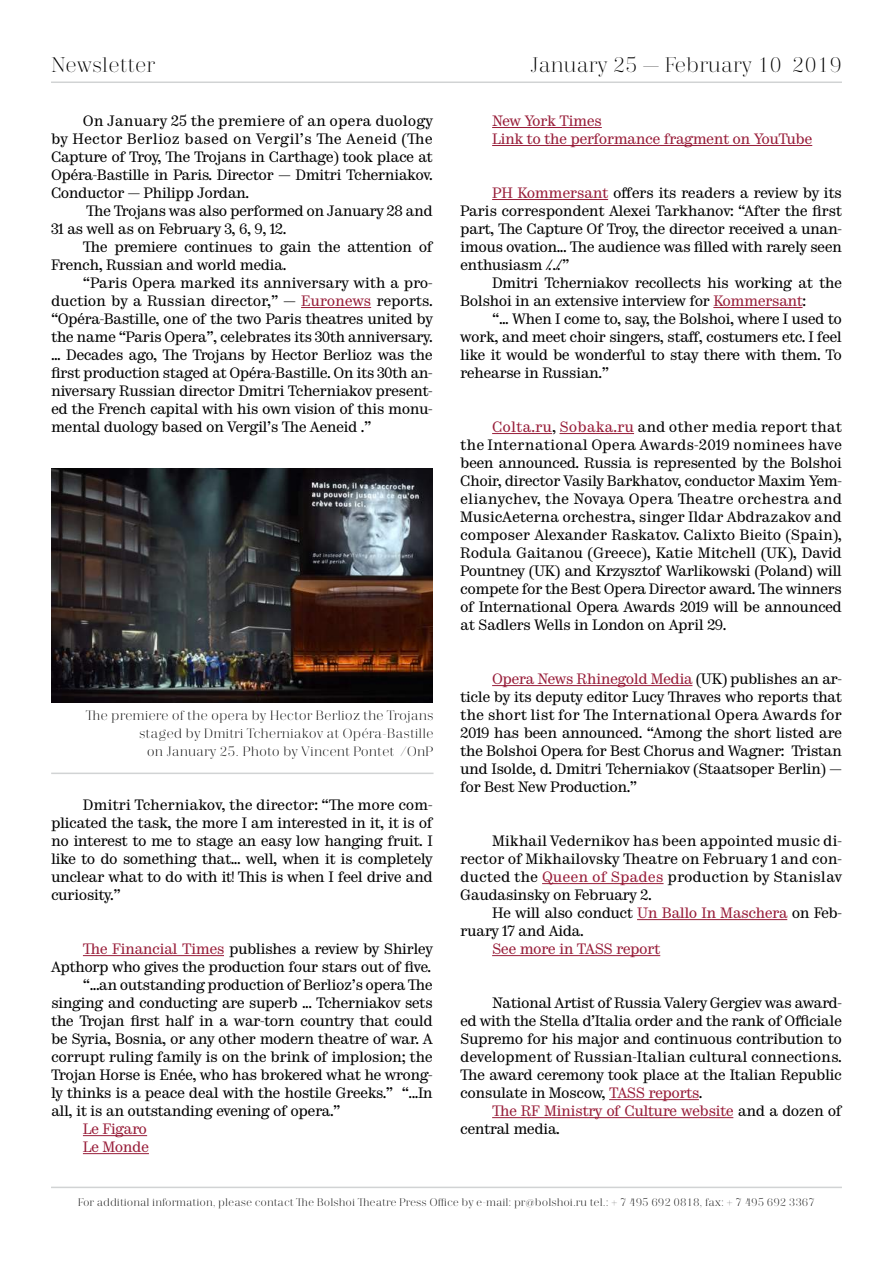
<style>
.page{position:relative;width:893px;height:1263px;background:#fff}
.page>*{position:absolute;margin:0;border:0;box-sizing:border-box;transform-origin:0 0}
.t1{font:300 21px "Trivia Serif";color:#000}
.t2{font:15px/18px "Trivia Serif 10 Demo";letter-spacing:-.035em;color:#000;text-align:justify}
.t3{font:15px/18px "Trivia Serif 10 Demo";letter-spacing:-.035em;color:#981d39}
.t4{font:300 13.5px/18px "Trivia Serif";color:#000;text-align:right}
.t5{font:300 10.95px "Trivia Serif";color:#000}
.s1{color:#981d39}
.s2{color:#000}
</style>
<div class="page">
<hr style="left:51px;top:81px;width:791px;height:2px;background:#d1d3d4">
<hr style="left:51px;top:1187px;width:791px;height:1px;background:#d1d3d4">
<hr style="left:301px;top:307px;width:70px;height:1px;background:#981d39">
<hr style="left:492px;top:127px;width:110px;height:1px;background:#981d39">
<hr style="left:492px;top:145px;width:320px;height:1px;background:#981d39">
<hr style="left:492px;top:199px;width:116px;height:1px;background:#981d39">
<hr style="left:713px;top:307px;width:90px;height:1px;background:#981d39">
<hr style="left:492px;top:433px;width:60px;height:1px;background:#981d39">
<hr style="left:559px;top:433px;width:75px;height:1px;background:#981d39">
<hr style="left:492px;top:685px;width:200px;height:1px;background:#981d39">
<hr style="left:542px;top:883px;width:122px;height:1px;background:#981d39">
<hr style="left:637px;top:919px;width:150px;height:1px;background:#981d39">
<hr style="left:492px;top:955px;width:168px;height:1px;background:#981d39">
<hr style="left:609px;top:1099px;width:90px;height:1px;background:#981d39">
<hr style="left:492px;top:1117px;width:241px;height:1px;background:#981d39">
<img style="left:51px;top:468px;width:382px;height:234px">
<hr style="left:51px;top:772px;width:382px;height:2px;background:#d1d3d4">
<hr style="left:83px;top:955px;width:141px;height:1px;background:#981d39">
<hr style="left:83px;top:1135px;width:64px;height:1px;background:#981d39">
<hr style="left:83px;top:1153px;width:66px;height:1px;background:#981d39">
<h1 class="t1" style="left:51px;top:54px;width:106px">Newsletter</h1>
<h1 class="t1" style="left:530px;top:54px;width:313px">January 25 — February 10 2019</h1>
<p class="t2" style="left:51px;top:113px;width:383px;text-indent:32px">On January 25 the premiere of an opera duology by Hector Berlioz based on Vergil’s The Aeneid (The Capture of Troy, The Trojans in Carthage) took place at Opéra-Bastille in Paris. Director — Dmitri Tcherniakov.<br>Conductor — Philipp Jordan.</p>
<p class="t2" style="left:51px;top:203px;width:383px;text-indent:35px">The Trojans was also performed on January 28 and<br>31 as well as on February 3, 6, 9, 12.</p>
<p class="t2" style="left:51px;top:239px;width:383px;text-indent:32px">The premiere continues to gain the attention of<br>French, Russian and world media.</p>
<p class="t2" style="left:51px;top:275px;width:383px;text-indent:32px">“Paris Opera marked its anniversary with a pro&shy;duction by a Russian director,” — <span class="s1">Euronews</span> reports. “Opéra-Bastille, one of the two Paris theatres united by the name “Paris Opera”, celebrates its 30th anniversary. ... Decades ago, The Trojans by Hector Berlioz was the first production staged at Opéra-Bastille. On its 30th an&shy;niversary Russian director Dmitri Tcherniakov present&shy;ed the French capital with his own vision of this monu&shy;mental duology based on Vergil’s The Aeneid .”</p>
<p class="t4" style="left:86px;top:707px;width:349px">The premiere of the opera by Hector Berlioz the Trojans staged by Dmitri Tcherniakov at Opéra-Bastille<br>on January 25. Photo by Vincent Pontet /OnP</p>
<p class="t2" style="left:51px;top:797px;width:383px;text-indent:32px">Dmitri Tcherniakov, the director: “The more com&shy;plicated the task, the more I am interested in it, it is of no interest to me to stage an easy low hanging fruit. I like to do something that... well, when it is completely unclear what to do with it! This is when I feel drive and curiosity.”</p>
<p class="t2" style="left:83px;top:941px;width:351px"><span class="s1">The Financial Times</span> publishes a review by Shirley</p>
<p class="t2" style="left:51px;top:959px;width:382px">Apthorp who gives the production four stars out of five.</p>
<p class="t2" style="left:83px;top:977px;width:351px">“...an outstanding production of Berlioz’s opera The</p>
<p class="t2" style="left:51px;top:995px;width:383px">singing and conducting are superb ... Tcherniakov sets</p>
<p class="t2" style="left:51px;top:1013px;width:383px">the Trojan first half in a war-torn country that could</p>
<p class="t2" style="left:51px;top:1031px;width:383px">be Syria, Bosnia, or any other modern theatre of war. A</p>
<p class="t2" style="left:51px;top:1049px;width:383px">corrupt ruling family is on the brink of implosion; the</p>
<p class="t2" style="left:51px;top:1067px;width:383px">Trojan Horse is Enée, who has brokered what he wrong-</p>
<p class="t2" style="left:51px;top:1085px;width:383px">ly thinks is a peace deal with the hostile Greeks.” “...In</p>
<p class="t2" style="left:51px;top:1103px;width:291px">all, it is an outstanding evening of opera.”</p>
<p class="t3" style="left:83px;top:1121px;width:68px">Le Figaro<br>Le Monde</p>
<p class="t3" style="left:492px;top:113px;width:322px">New York Times<br>Link to the performance fragment on YouTube</p>
<p class="t2" style="left:460px;top:185px;width:383px;text-indent:32px"><span class="s1">PH Kommersant</span> offers its readers a review by its Paris correspondent Alexei Tarkhanov: “After the first part, The Capture Of Troy, the director received a unan&shy;imous ovation... The audience was filled with rarely seen enthusiasm /…/”</p>
<p class="t2" style="left:460px;top:275px;width:383px;text-indent:32px">Dmitri Tcherniakov recollects his working at the<br>Bolshoi in an extensive interview for <span class="s1">Kommersant</span>:</p>
<p class="t2" style="left:460px;top:311px;width:383px;text-indent:32px">“... When I come to, say, the Bolshoi, where I used to work, and meet choir singers, staff, costumers etc. I feel like it would be wonderful to stay there with them. To rehearse in Russian.”</p>
<p class="t2" style="left:460px;top:419px;width:383px;text-indent:32px"><span class="s1">Colta.ru</span>, <span class="s1">Sobaka.ru</span> and other media report that the International Opera Awards-2019 nominees have been announced. Russia is represented by the Bolshoi Choir, director Vasily Barkhatov, conductor Maxim Yem&shy;elianychev, the Novaya Opera Theatre orchestra and MusicAeterna orchestra, singer Ildar Abdrazakov and composer Alexander Raskatov. Calixto Bieito (Spain), Rodula Gaitanou (Greece), Katie Mitchell (UK), David Pountney (UK) and Krzysztof Warlikowski (Poland) will compete for the Best Opera Director award. The winners of International Opera Awards 2019 will be announced at Sadlers Wells in London on April 29.</p>
<p class="t2" style="left:460px;top:671px;width:383px;text-indent:32px"><span class="s1">Opera News Rhinegold Media</span> (UK) publishes an ar&shy;ticle by its deputy editor Lucy Thraves who reports that the short list for The International Opera Awards for 2019 has been announced. “Among the short listed are the Bolshoi Opera for Best Chorus and Wagner: Tristan und Isolde, d. Dmitri Tcherniakov (Staatsoper Berlin) — for Best New Production.”</p>
<p class="t2" style="left:460px;top:833px;width:383px;text-indent:32px">Mikhail Vedernikov has been appointed music di&shy;rector of Mikhailovsky Theatre on February 1 and con&shy;ducted the <span class="s1">Queen of Spades</span> production by Stanislav Gaudasinsky on February 2.</p>
<p class="t2" style="left:460px;top:905px;width:383px;text-indent:32px">He will also conduct <span class="s1">Un Ballo In Maschera</span> on Feb&shy;ruary 17 and Aida.</p>
<p class="t3" style="left:492px;top:941px;width:170px">See more in TASS report</p>
<p class="t2" style="left:460px;top:995px;width:383px;text-indent:32px">National Artist of Russia Valery Gergiev was award&shy;ed with the Stella d’Italia order and the rank of Officiale Supremo for his major and continuous contribution to development of Russian-Italian cultural connections.<br>The award ceremony took place at the Italian Republic consulate in Moscow, <span class="s1">TASS reports</span>.</p>
<p class="t3" style="left:460px;top:1103px;width:383px;text-indent:32px">The RF Ministry of Culture website <span class="s2">and a dozen of central media.</span></p>
<p class="t5" style="left:78px;top:1196px;width:739px">For additional information, please contact The Bolshoi Theatre Press Office by e-mail: pr@bolshoi.ru tel.: + 7 495 692 0818, fax: + 7 495 692 3367</p>
</div>
